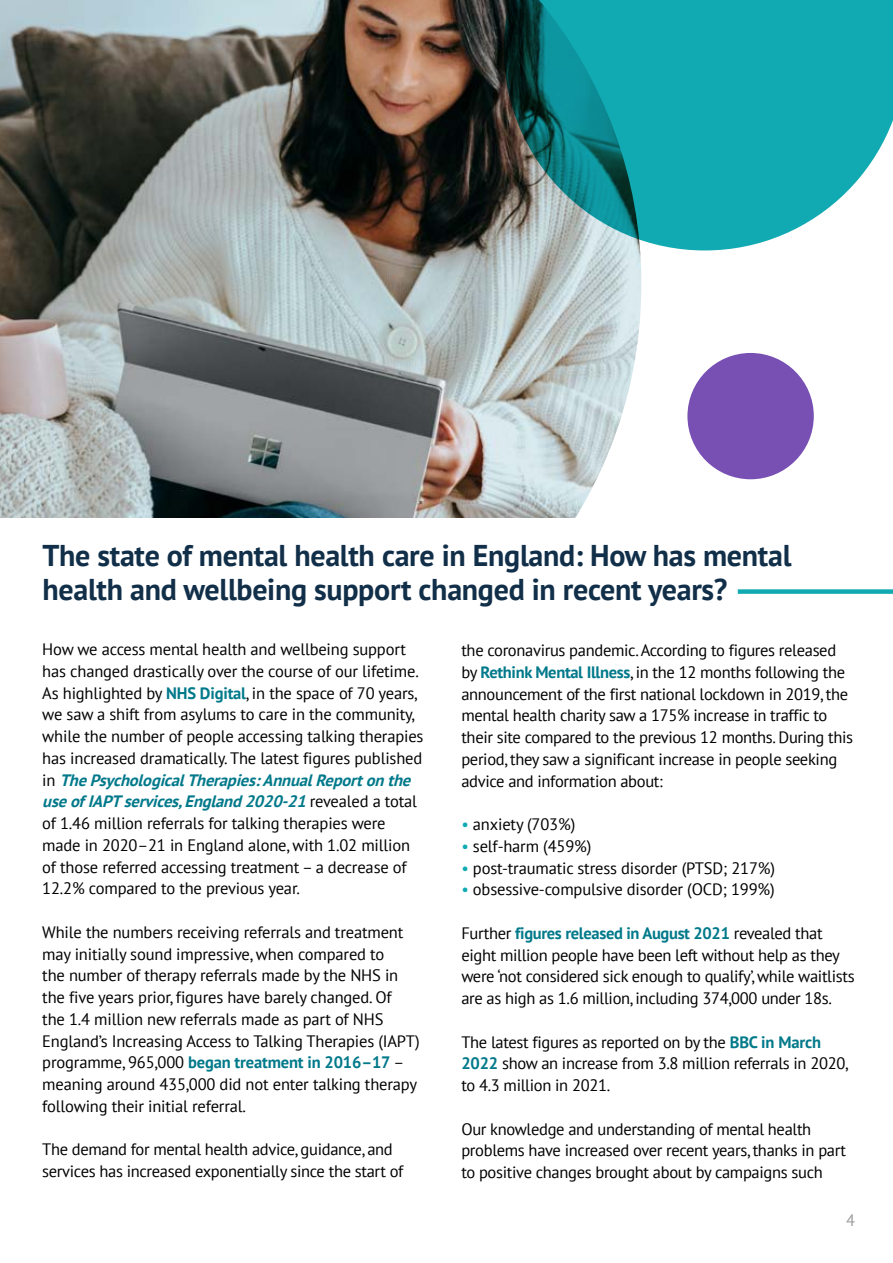
<style>
.page{position:relative;width:893px;height:1263px;background:#fff}
.page>*{position:absolute;margin:0;border:0;box-sizing:border-box;transform-origin:0 0}
.t1{font:700 30px/34.5px "PT Sans";letter-spacing:-.01em;color:#112f49}
.t2{font:16.5px/21.8px "PT Sans";letter-spacing:-.02em;color:#000}
.t3{font:16.5px "PT Sans";color:#9d9d9c}
.s1{font-weight:700;color:#00798a}
.s2{font-weight:700;font-style:italic;color:#00798a}
.s3{color:#11aab2}
</style>
<div class="page">
<img style="left:0;top:0;width:641px;height:518px">
<svg style="left:504px;top:0;width:389px;height:250px;background:#2ca3a9"></svg>
<div style="left:687px;top:353px;width:127px;height:126px;background:#784fb3;border-radius:50%"></div>
<div style="left:738px;top:589px;width:155px;height:5px;background:#11aab2"></div>
<h1 class="t1" style="left:43px;top:537px;width:750px">The state of mental health care in England: How has mental health and wellbeing support changed in recent years?</h1>
<p class="t2" style="left:42px;top:638px;width:383px">How we access mental health and wellbeing support has changed drastically over the course of our lifetime.<br>As highlighted by <span class="s1">NHS Digital</span>, in the space of 70 years, we saw a shift from asylums to care in the community, while the number of people accessing talking therapies has increased dramatically. The latest figures published i n <span class="s2">ThePsychologicalTherapies:AnnualReportonthe useofIAPTservices,England2020-21</span> r e v e a l e d a t o t a l of 1.46 million referrals for talking therapies were made in 2020–21 in England alone, with 1.02 million of those referred accessing treatment – a decrease of 12.2% compared to the previous year.</p>
<p class="t2" style="left:42px;top:921px;width:379px">While the numbers receiving referrals and treatment may initially sound impressive, when compared to<br>the number of therapy referrals made by the NHS in the five years prior, figures have barely changed. Of<br>the 1.4 million new referrals made as part of NHS England’s Increasing Access to Talking Therapies (IAPT) programme, 965,000 <span class="s1">began treatment in 2016–17</span> – meaning around 435,000 did not enter talking therapy following their initial referral.</p>
<p class="t2" style="left:42px;top:1138px;width:362px">The demand for mental health advice, guidance, and services has increased exponentially since the start of</p>
<p class="t2" style="left:461px;top:639px;width:393px">the coronavirus pandemic. According to figures released by <span class="s1">Rethink Mental Illness</span>, in the 12 months following the announcement of the first national lockdown in 2019, the mental health charity saw a 175% increase in traffic to their site compared to the previous 12 months. During this period, they saw a significant increase in people seeking advice and information about:</p>
<p class="t2" style="left:461px;top:813px;width:115px"><span class="s3">•</span> anxiety (703%)</p>
<p class="t2" style="left:461px;top:835px;width:132px"><span class="s3">•</span> self-harm (459%)</p>
<p class="t2" style="left:461px;top:857px;width:315px"><span class="s3">•</span> post-traumatic stress disorder (PTSD; 217%)</p>
<p class="t2" style="left:461px;top:878px;width:315px"><span class="s3">•</span> obsessive-compulsive disorder (OCD; 199%)</p>
<p class="t2" style="left:461px;top:922px;width:395px">Further <span class="s1">figures released in August 2021</span> revealed that eight million people have been left without help as they were ‘not considered sick enough to qualify’, while waitlists are as high as 1.6 million, including 374,000 under 18s.</p>
<p class="t2" style="left:461px;top:1030px;width:388px">The latest figures as reported on by the <span class="s1">BBC in March<br>2022</span> show an increase from 3.8 million referrals in 2020, to 4.3 million in 2021.</p>
<p class="t2" style="left:461px;top:1117px;width:386px">Our knowledge and understanding of mental health problems have increased over recent years, thanks in part to positive changes brought about by campaigns such</p>
<p class="t3" style="left:846px;top:1210px;width:10px">4</p>
</div>
